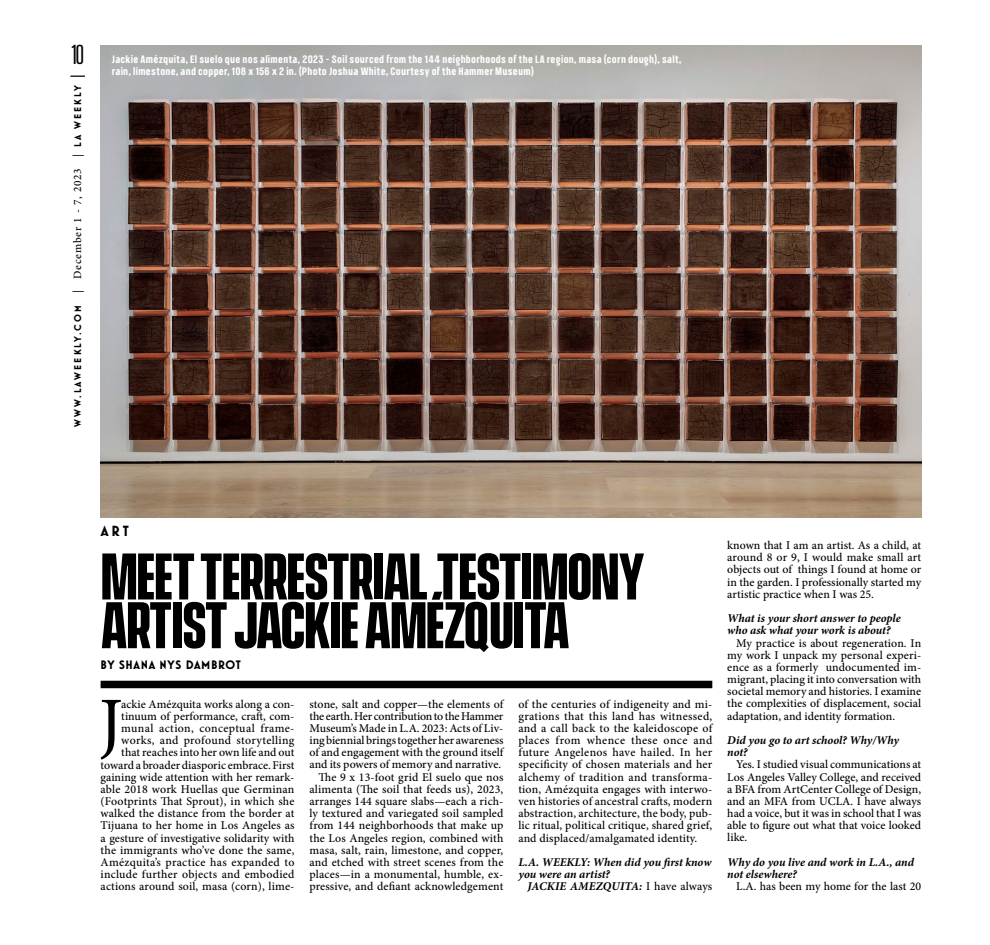
<style>
.page{position:relative;width:990px;height:945px;background:#fff}
.page>*{position:absolute;margin:0;border:0;box-sizing:border-box;transform-origin:0 0}
.t1{font:73.25px "Minion Pro";color:#000}
.t2{font:700 60px/48.8px "Vanguard CF";letter-spacing:-.015em;color:#000}
.t3{font:25px "Vanguard CF";color:#000}
.t4{font:700 15px "Mostra Nuova Alt D";color:#000}
.t5{font:700 12.5px "Mostra Nuova Alt D";letter-spacing:.05em;color:#000}
.t6{font:500 11.88px/12.1px "Minion Pro";letter-spacing:.005em;color:#000;text-align:justify}
.t7{font:italic 700 11.88px/12.1px "Minion Pro";color:#000}
.t8{font:700 10.25px/11.5px "Coast";letter-spacing:.03em;color:#fff}
.t9{font:700 10px "Mostra Nuova";letter-spacing:.225em;color:#000}
.s1{font-family:"Minion Pro";font-weight:500;font-size:11.25px}
.s2{font-weight:500;font-style:normal}
</style>
<div class="page">
<svg style="left:70px;top:76px;width:15px;height:1px"></svg>
<div style="left:101px;top:681px;width:611px;height:7px;background:#000"></div>
<img style="left:101px;top:45px;width:820px;height:472px">
<h3 class="t3" style="left:71px;top:41px;width:15px">10</h3>
<p class="t9" style="left:72px;top:427px;width:343px;rotate:-90deg">WWW.LAWEEKLY.COM <span class="s1">| December 1 - 7, 2023 |</span> LA WEEKLY</p>
<p class="t8" style="left:112px;top:54px;width:571px">Jackie Amé zquita, El suelo que nos alimenta, 2023 - Soil sourced from the 144 neighborhoods of the LA region, masa (corn dough), salt, rain, limestone, and copper, 108 x 156 x 2 in. (Photo Joshua White, Courtesy of the Hammer Museum)</p>
<p class="t4" style="left:101px;top:523px;width:30px">ART</p>
<h2 class="t2" style="left:101px;top:556px;width:546px">MEET TERRESTRIAL TESTIMONY<br>ARTIST JACKIE AMÉZQUITA</h2>
<p class="t5" style="left:101px;top:658px;width:142px">BY SHANA NYS DAMBROT</p>
<h1 class="t1" style="left:99px;top:675px;width:26px">J</h1>
<p class="t6" style="left:101px;top:698px;width:195px;text-align:right">ackie Amézquita works along a con&shy;tinuum of performance, craft, com&shy;munal action, conceptual frame&shy;works, and profound storytelling that reaches into her own life and out toward a broader diasporic embrace. First gaining wide attention with her remark&shy;able 2018 work Huellas que Germinan (Footprints That Sprout), in which she walked the distance from the border at Tijuana to her home in Los Angeles as a gesture of investigative solidarity with the immigrants who’ve done the same, Amézquita’s practice has expanded to include further objects and embodied actions around soil, masa (corn), lime-</p>
<p class="t6" style="left:310px;top:698px;width:195px;text-align:right">stone, salt and copper—the elements of the earth. Her contribution to the Hammer Museum’s Made in L.A. 2023: Acts of Liv&shy;ing biennial brings together her awareness of and engagement with the ground itself and its powers of memory and narrative.<br>The 9 x 13-foot grid El suelo que nos alimenta (The soil that feeds us), 2023, arranges 144 square slabs—each a rich&shy;ly textured and variegated soil sampled from 144 neighborhoods that make up the Los Angeles region, combined with masa, salt, rain, limestone, and copper, and etched with street scenes from the places—in a monumental, humble, ex&shy;pressive, and defiant acknowledgement</p>
<p class="t6" style="left:518px;top:698px;width:195px">of the centuries of indigeneity and mi&shy;grations that this land has witnessed, and a call back to the kaleidoscope of places from whence these once and future Angelenos have hailed. In her specificity of chosen materials and her alchemy of tradition and transforma&shy;tion, Amézquita engages with interwo&shy;ven histories of ancestral crafts, modern abstraction, architecture, the body, pub&shy;lic ritual, political critique, shared grief, and displaced/amalgamated identity.</p>
<p class="t7" style="left:518px;top:856px;width:195px">L.A. WEEKLY: When did you rst know you were an artist?</p>
<p class="t7" style="left:527px;top:880px;width:186px">JACKIE AMEZQUITA: <span class="s2">I have always</span></p>
<p class="t6" style="left:727px;top:539px;width:195px">known that I am an artist. As a child, at around 8 or 9, I would make small art objects out of things I found at home or in the garden. I professionally started my artistic practice when I was 25.</p>
<p class="t7" style="left:727px;top:612px;width:175px">What is your short answer to people who ask what your work is about?</p>
<p class="t6" style="left:727px;top:637px;width:195px;text-indent:9px">My practice is about regeneration. In my work I unpack my personal experi&shy;ence as a formerly undocumented im&shy;migrant, placing it into conversation with societal memory and histories. I examine the complexities of displacement, social adaptation, and identity formation.</p>
<p class="t7" style="left:727px;top:734px;width:173px">Did you go to art school? Why/Why not?</p>
<p class="t6" style="left:727px;top:759px;width:196px;text-indent:9px">Yes. I studied visual communications at Los Angeles Valley College, and received a BFA from ArtCenter College of Design, and an MFA from UCLA. I have always had a voice, but it was in school that I was able to figure out what that voice looked like.</p>
<p class="t7" style="left:727px;top:856px;width:188px">Why do you live and work in L.A., and not elsewhere?</p>
<p class="t6" style="left:736px;top:880px;width:186px">L.A. has been my home for the last 20</p>
</div>
